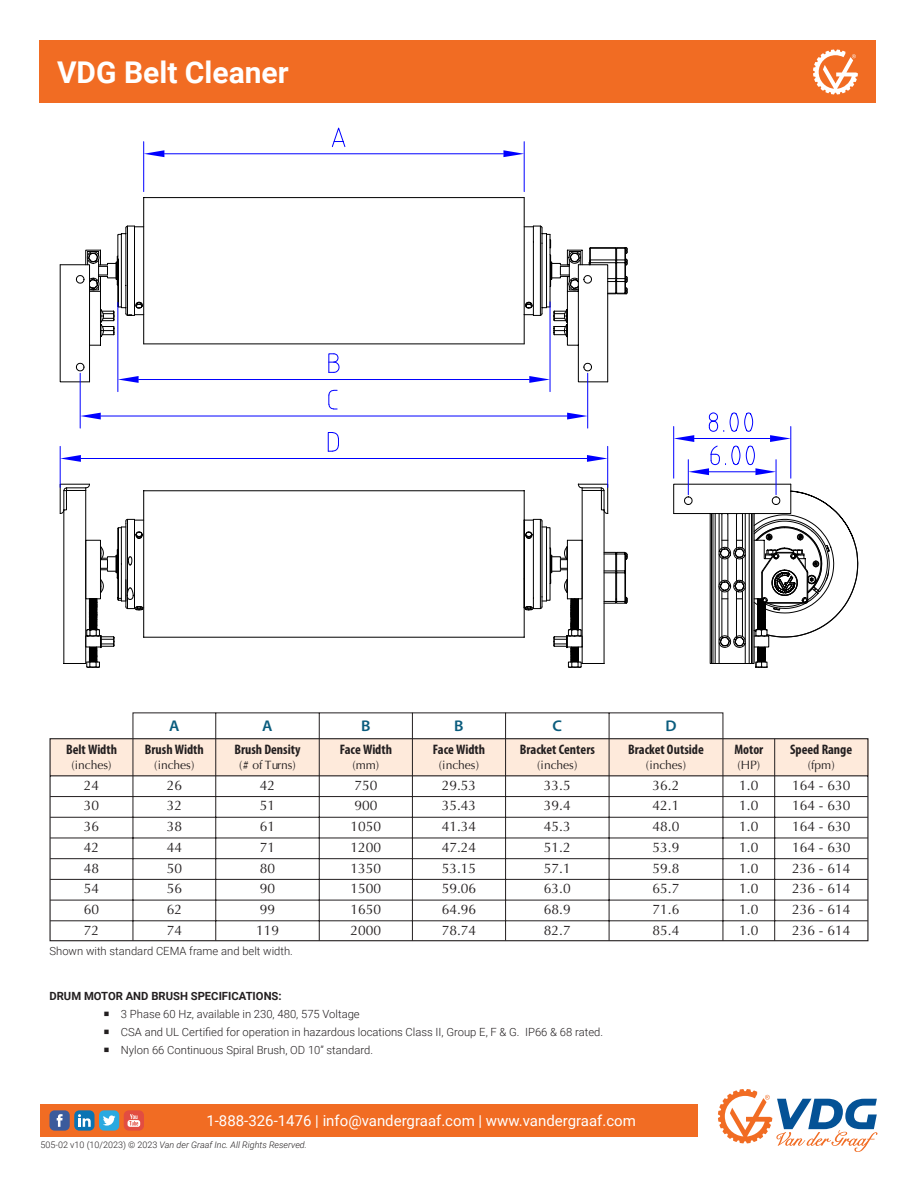
<style>
.page{position:relative;width:918px;height:1188px;background:#fff}
.page>*{position:absolute;margin:0;border:0;box-sizing:border-box;transform-origin:0 0}
.t1{font:700 30px "Roboto";color:#fff}
.t2{font:600 15.6px "Myriad Pro";color:#0a5c7d;scale:1.05 1}
.t3{font:15px "Roboto";color:#fff}
.t4{font:13.8px/20.7px "Optima";color:#231f20;text-align:justify}
.t5{font:700 condensed 13.8px "Myriad Pro";color:#231f20}
.t6{font:12.15px "Optima";color:#231f20}
.t7{font:300 11.25px "Roboto";color:#231f20}
.t8{font:700 11.25px "Roboto";color:#231f20}
.t9{font:italic 300 9px "Roboto";color:#231f20}
.s1{font-style:normal}
</style>
<div class="page">
<div style="left:39px;top:40px;width:837px;height:64px;background:#f16c23"></div>
<svg style="left:813px;top:49px;width:45px;height:46px"></svg>
<div style="left:40px;top:1104px;width:658px;height:33px;background:#f16c23"></div>
<div style="left:50px;top:1110px;width:20px;height:21px;background:#3b5b9c;border-radius:5px"></div>
<svg style="left:57px;top:1114px;width:6px;height:13px"></svg>
<div style="left:74px;top:1110px;width:20px;height:21px;background:#0973b3;border-radius:5px"></div>
<svg style="left:78px;top:1114px;width:13px;height:13px"></svg>
<div style="left:99px;top:1110px;width:20px;height:21px;background:#2aa9e0;border-radius:5px"></div>
<svg style="left:103px;top:1115px;width:12px;height:11px"></svg>
<div style="left:124px;top:1110px;width:20px;height:21px;background:#e24d41;border-radius:5px"></div>
<svg style="left:128px;top:1114px;width:12px;height:13px"></svg>
<svg style="left:718px;top:1089px;width:159px;height:63px"></svg>
<svg style="left:49px;top:712px;width:820px;height:229px"></svg>
<svg style="left:673px;top:483px;width:186px;height:185px"></svg>
<hr style="left:607px;top:446px;width:1px;height:41px;background:#00f">
<hr style="left:60px;top:446px;width:1px;height:41px;background:#00f">
<hr style="left:81px;top:458px;width:506px;height:1px;background:#00f">
<svg style="left:60px;top:455px;width:21px;height:7px"></svg>
<svg style="left:80px;top:128px;width:471px;height:301px"></svg>
<hr style="left:101px;top:416px;width:466px;height:1px;background:#00f">
<svg style="left:80px;top:413px;width:21px;height:7px"></svg>
<svg style="left:561px;top:383px;width:230px;height:96px"></svg>
<hr style="left:776px;top:460px;width:1px;height:35px;background:#00f">
<hr style="left:688px;top:460px;width:1px;height:35px;background:#00f">
<svg style="left:674px;top:412px;width:117px;height:63px"></svg>
<svg style="left:60px;top:483px;width:568px;height:185px"></svg>
<svg style="left:106px;top:383px;width:455px;height:189px"></svg>
<svg style="left:60px;top:239px;width:568px;height:144px"></svg>
<h1 class="t1" style="left:57px;top:52px;width:233px">VDG Belt Cleaner</h1>
<p class="t5" style="left:66px;top:740px;width:53px">Belt Width</p>
<p class="t6" style="left:72px;top:758px;width:42px">(inches)</p>
<p class="t4" style="left:84px;top:775px;width:17px">24<br>30<br>36<br>42<br>48<br>54<br>60<br>72</p>
<p class="t2" style="left:169px;top:716px;width:11px">A</p>
<p class="t2" style="left:262px;top:716px;width:11px">A</p>
<p class="t2" style="left:361px;top:716px;width:10px">B</p>
<p class="t2" style="left:454px;top:716px;width:10px">B</p>
<p class="t2" style="left:553px;top:716px;width:11px">C</p>
<p class="t2" style="left:666px;top:716px;width:12px">D</p>
<p class="t5" style="left:145px;top:740px;width:60px">Brush Width</p>
<p class="t6" style="left:154px;top:758px;width:42px">(inches)</p>
<p class="t4" style="left:167px;top:775px;width:17px">26<br>32<br>38<br>44<br>50<br>56<br>62<br>74</p>
<p class="t5" style="left:234px;top:740px;width:68px">Brush Density</p>
<p class="t6" style="left:239px;top:758px;width:58px">(# of Turns)</p>
<p class="t4" style="left:256px;top:775px;width:25px;text-align:left">42<br>51<br>61<br>71<br>80<br>90<br>99<br>119</p>
<p class="t5" style="left:340px;top:740px;width:54px">Face Width</p>
<p class="t6" style="left:352px;top:758px;width:28px">(mm)</p>
<p class="t4" style="left:350px;top:775px;width:32px;text-align:left">750<br>900<br>1050<br>1200<br>1350<br>1500<br>1650<br>2000</p>
<p class="t5" style="left:433px;top:740px;width:54px">Face Width</p>
<p class="t6" style="left:439px;top:758px;width:42px">(inches)</p>
<p class="t4" style="left:442px;top:775px;width:36px">29.53<br>35.43<br>41.34<br>47.24<br>53.15<br>59.06<br>64.96<br>78.74</p>
<p class="t5" style="left:520px;top:740px;width:76px">Bracket Centers</p>
<p class="t6" style="left:537px;top:758px;width:42px">(inches)</p>
<p class="t4" style="left:544px;top:775px;width:28px">33.5<br>39.4<br>45.3<br>51.2<br>57.1<br>63.0<br>68.9<br>82.7</p>
<p class="t5" style="left:628px;top:740px;width:77px">Bracket Outside</p>
<p class="t6" style="left:646px;top:758px;width:42px">(inches)</p>
<p class="t4" style="left:653px;top:775px;width:28px">36.2<br>42.1<br>48.0<br>53.9<br>59.8<br>65.7<br>71.6<br>85.4</p>
<p class="t7" style="left:50px;top:943px;width:245px">Shown with standard CEMA frame and belt width.</p>
<p class="t8" style="left:50px;top:988px;width:234px">DRUM MOTOR AND BRUSH SPECIFICATIONS:</p>
<p class="t7" style="left:104px;top:1006px;width:258px">○ 3 Phase 60 Hz, available in 230, 480, 575 Voltage</p>
<p class="t7" style="left:104px;top:1024px;width:501px">○ CSA and UL Certified for operation in hazardous locations Class II, Group E, F &amp; G. IP66 &amp; 68 rated.</p>
<p class="t7" style="left:104px;top:1042px;width:271px">○ Nylon 66 Continuous Spiral Brush, OD 10” standard.</p>
<p class="t3" style="left:206px;top:1110px;width:431px">1-888-326-1476 | info@vandergraaf.com | www.vandergraaf.com</p>
<p class="t9" style="left:40px;top:1138px;width:268px"><span class="s1">505-02 v10 (10/2023) © 2023</span> Van der Graaf Inc. All Rights Reserved.</p>
<p class="t5" style="left:734px;top:740px;width:30px">Motor</p>
<p class="t6" style="left:737px;top:758px;width:24px">(HP)</p>
<p class="t4" style="left:739px;top:775px;width:21px">1.0<br>1.0<br>1.0<br>1.0<br>1.0<br>1.0<br>1.0<br>1.0</p>
<p class="t5" style="left:790px;top:740px;width:64px">Speed Range</p>
<p class="t6" style="left:808px;top:758px;width:28px">(fpm)</p>
<p class="t4" style="left:792px;top:775px;width:60px">164 - 630<br>164 - 630<br>164 - 630<br>164 - 630<br>236 - 614<br>236 - 614<br>236 - 614<br>236 - 614</p>
</div>
